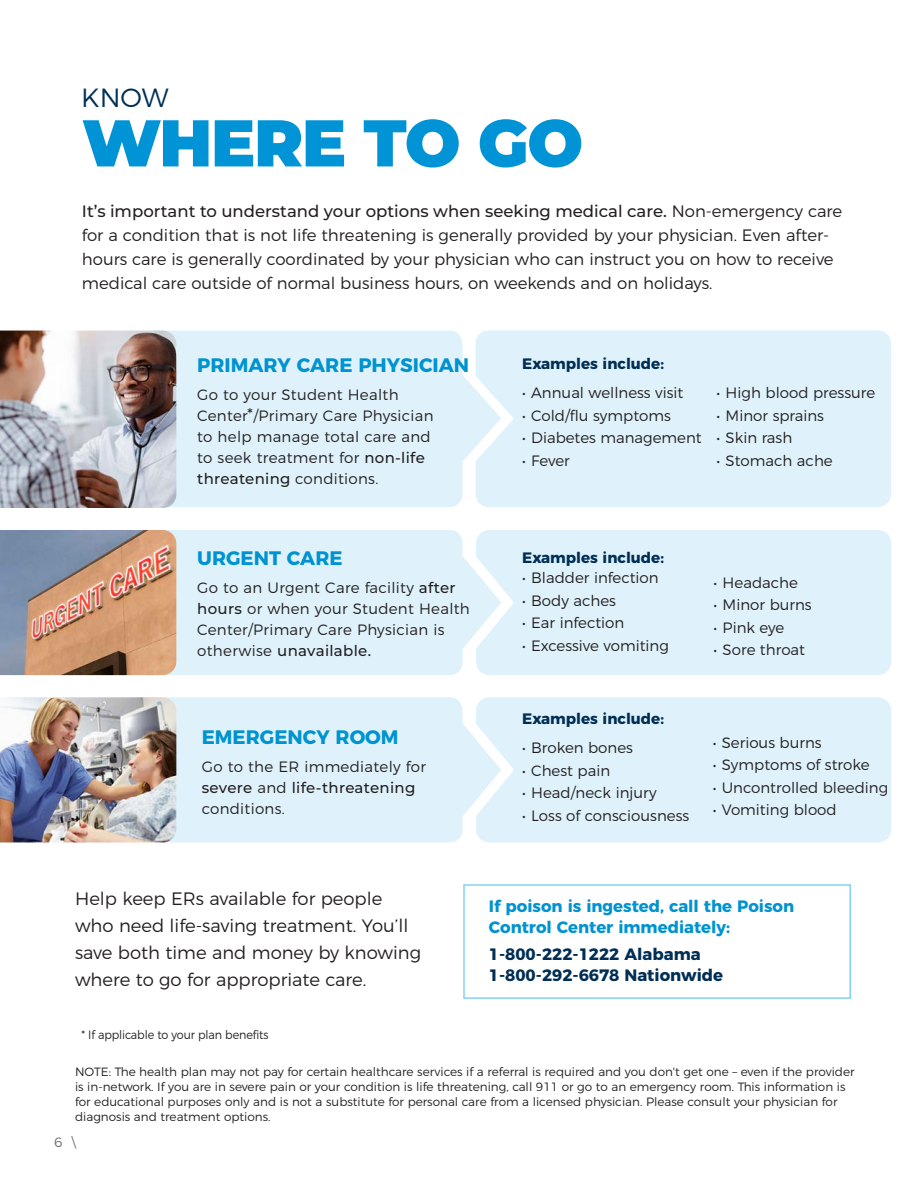
<style>
.page{position:relative;width:918px;height:1188px;background:#fff}
.page>*{position:absolute;margin:0;border:0;box-sizing:border-box;transform-origin:0 0}
.t1{font:900 66px "Montserrat";letter-spacing:-.02em;color:#0094d7}
.t2{font:300 26.4px "Montserrat";color:#003055}
.t3{font:700 19.5px "Montserrat";color:#0093d0}
.t4{font:300 18px/27px "Montserrat";color:#231f20}
.t5{font:300 16.5px/24px "Montserrat";color:#231f20}
.t6{font:700 16.5px/20.5px "Montserrat";color:#0093d0}
.t7{font:700 16.5px "Montserrat";color:#002e54}
.t8{font:700 15.15px "Montserrat";color:#002e54}
.t9{font:300 15px "Montserrat";color:#231f20}
.t10{font:300 15px/21px "Montserrat";letter-spacing:.02em;color:#231f20}
.t11{font:300 13.5px "Montserrat";color:#6c6d70}
.t12{font:300 12px/15px "Montserrat";color:#231f20}
.t13{font:300 12px "Montserrat";color:#231f20;scale:.93 1}
.s1{font-weight:500}
.s2{font-size:18px}
</style>
<div class="page">
<div style="left:486px;top:330px;width:405px;height:177px;background:#dff2fb"></div>
<div style="left:463px;top:884px;width:388px;height:115px;border:2px solid #81d2f5"></div>
<div style="left:501px;top:530px;width:390px;height:145px;background:#dff2fb"></div>
<div style="left:501px;top:697px;width:390px;height:145px;background:#dff2fb"></div>
<div style="left:176px;top:530px;width:325px;height:145px;background:#dff2fb"></div>
<div style="left:176px;top:697px;width:325px;height:145px;background:#dff2fb"></div>
<img style="left:0;top:697px;width:176px;height:145px">
<img style="left:0;top:530px;width:176px;height:145px">
<div style="left:176px;top:331px;width:325px;height:176px;background:#dff2fb"></div>
<img style="left:0;top:331px;width:176px;height:177px">
<h1 class="t2" style="left:81px;top:77px;width:89px">KNOW</h1>
<h1 class="t1" style="left:82px;top:99px;width:503px">WHERE TO GO</h1>
<p class="t5" style="left:82px;top:198px;width:762px"><span class="s1">It’s important to understand your options when seeking medical care.</span> Non-emergency care for a condition that is not life threatening is generally provided by your physician. Even after&shy;hours care is generally coordinated by your physician who can instruct you on how to receive medical care outside of normal business hours, on weekends and on holidays.</p>
<p class="t8" style="left:522px;top:351px;width:143px">Examples include:</p>
<p class="t3" style="left:197px;top:350px;width:273px">PRIMARY CARE PHYSICIAN</p>
<p class="t10" style="left:197px;top:383px;width:238px">Go to your Student Health<br>Center<span class="s2">*</span>/Primary Care Physician to help manage total care and to seek treatment for <span class="s1">non-life threatening</span> conditions.</p>
<p class="t9" style="left:522px;top:381px;width:163px">• Annual wellness visit</p>
<p class="t9" style="left:522px;top:404px;width:150px">• Cold/flu symptoms</p>
<p class="t9" style="left:522px;top:426px;width:181px">• Diabetes management</p>
<p class="t9" style="left:522px;top:449px;width:49px">• Fever</p>
<p class="t9" style="left:717px;top:381px;width:160px">• High blood pressure</p>
<p class="t9" style="left:717px;top:404px;width:109px">• Minor sprains</p>
<p class="t9" style="left:717px;top:426px;width:77px">• Skin rash</p>
<p class="t9" style="left:717px;top:449px;width:118px">• Stomach ache</p>
<p class="t3" style="left:197px;top:542px;width:147px">URGENT CARE</p>
<p class="t10" style="left:197px;top:576px;width:274px">Go to an Urgent Care facility <span class="s1">after hours</span> or when your Student Health<br>Center/Primary Care Physician is otherwise <span class="s1">unavailable.</span></p>
<p class="t3" style="left:202px;top:721px;width:198px">EMERGENCY ROOM</p>
<p class="t10" style="left:202px;top:755px;width:226px">Go to the ER immediately for <span class="s1">severe</span> and <span class="s1">life-threatening </span>conditions.</p>
<p class="t8" style="left:522px;top:545px;width:143px">Examples include:</p>
<p class="t9" style="left:522px;top:566px;width:138px">• Bladder infection</p>
<p class="t9" style="left:522px;top:589px;width:95px">• Body aches</p>
<p class="t9" style="left:522px;top:611px;width:104px">• Ear infection</p>
<p class="t9" style="left:522px;top:634px;width:148px">• Excessive vomiting</p>
<p class="t8" style="left:522px;top:706px;width:143px">Examples include:</p>
<p class="t9" style="left:522px;top:736px;width:112px">• Broken bones</p>
<p class="t9" style="left:522px;top:758px;width:90px">• Chest pain</p>
<p class="t9" style="left:522px;top:781px;width:136px">• Head/neck injury</p>
<p class="t9" style="left:522px;top:803px;width:169px">• Loss of consciousness</p>
<p class="t9" style="left:714px;top:571px;width:86px">• Headache</p>
<p class="t9" style="left:714px;top:593px;width:100px">• Minor burns</p>
<p class="t9" style="left:714px;top:616px;width:72px">• Pink eye</p>
<p class="t9" style="left:714px;top:638px;width:93px">• Sore throat</p>
<p class="t9" style="left:713px;top:731px;width:110px">• Serious burns</p>
<p class="t9" style="left:713px;top:753px;width:158px">• Symptoms of stroke</p>
<p class="t9" style="left:713px;top:776px;width:177px">• Uncontrolled bleeding</p>
<p class="t9" style="left:713px;top:798px;width:125px">• Vomiting blood</p>
<p class="t4" style="left:75px;top:883px;width:348px">Help keep ERs available for people who need life-saving treatment. You’ll save both time and money by knowing where to go for appropriate care.</p>
<p class="t13" style="left:81px;top:1025px;width:203px">* If applicable to your plan benefits</p>
<p class="t6" style="left:489px;top:895px;width:307px">If poison is ingested, call the Poison<br>Control Center immediately:</p>
<p class="t7" style="left:489px;top:941px;width:213px">1-800-222-1222 Alabama</p>
<p class="t7" style="left:489px;top:961px;width:236px">1-800-292-6678 Nationwide</p>
<p class="t12" style="left:75px;top:1063px;width:781px">NOTE: The health plan may not pay for certain healthcare services if a referral is required and you don't get one – even if the provider is in-network. If you are in severe pain or your condition is life threatening, call 911 or go to an emergency room. This information is for educational purposes only and is not a substitute for personal care from a licensed physician. Please consult your physician for diagnosis and treatment options.</p>
<p class="t11" style="left:54px;top:1132px;width:24px">6 \</p>
</div>
